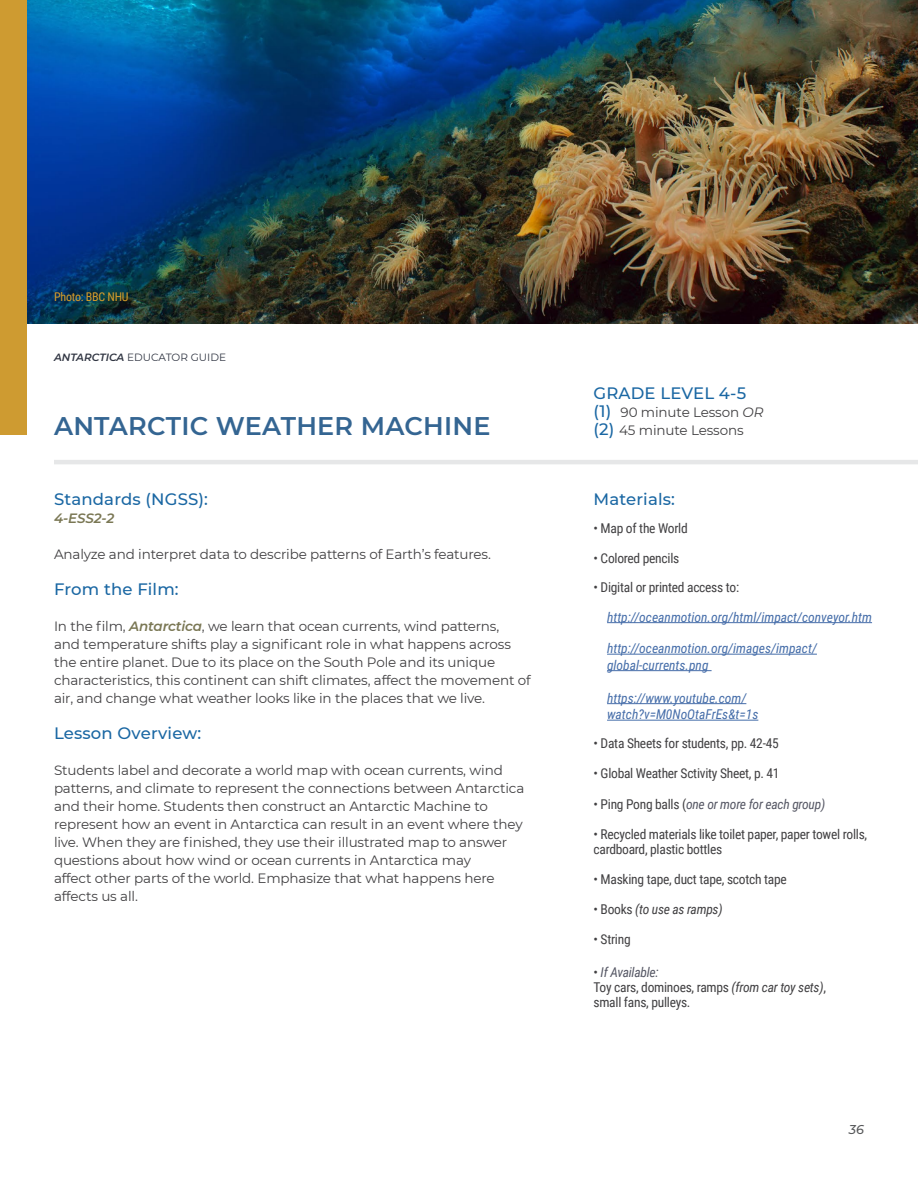
<style>
.page{position:relative;width:918px;height:1188px;background:#fff}
.page>*{position:absolute;margin:0;border:0;box-sizing:border-box;transform-origin:0 0}
.BodyCopy{font:600 25.5px "Montserrat";letter-spacing:.01em;color:#346592}
.BodyCopy-2{font:500 16.5px "Montserrat";letter-spacing:.01em;color:#1a67a3}
.GrayHead2{font:500 16.5px "Montserrat";letter-spacing:.01em;color:#1a67a3}
.BodyCopy-3{font:13.5px/18px "Montserrat";letter-spacing:-.01em;color:#414042}
.Paragraph_Style_2{font:13.5px/15px "Roboto Condensed";letter-spacing:-.02em;color:#414042}
.Questions{font:italic 13.5px/16.5px "Roboto Condensed";color:#456da9}
.BodyCopy-4{font:13.5px "Roboto Condensed";letter-spacing:-.02em;color:#414042}
.Paragraph_Style_2-2{font:italic 13.5px "Roboto Condensed";letter-spacing:-.02em;color:#555764}
.GrayHead2-2{font:13.5px/18px "Montserrat";letter-spacing:-.01em;color:#414042}
.Paragraph_Style_2-3{font:italic 13.5px "Roboto Condensed";letter-spacing:-.02em;color:#414042}
.BodyCopy-5{font:italic 600 13.5px "Montserrat";color:#7a7754}
.t1{font:italic 500 12.75px "Montserrat";color:#58595b}
.Questions-2{font:12px "Roboto Condensed";letter-spacing:-.02em;color:#da9f2a}
.t2{font:10.5px "Montserrat";color:#303542}
.s1{font-weight:600;font-style:italic}
.s2{font-weight:600;font-style:italic;color:#7a7754}
.s3{font-weight:500;font-size:16.5px;color:#1a67a3}
.s4{font-style:italic}
.s5{font-style:normal;color:#414042}
.s6{font-style:normal}
.s7{font-style:italic;color:#555764}
</style>
<div class="page">
<img style="left:27px;top:0;width:891px;height:324px">
<div style="left:0;top:0;width:27px;height:434px;background:#ce9b31"></div>
<hr style="left:54px;top:460px;width:864px;height:4px;background:#e6e7e8">
<hr style="left:607px;top:622px;width:265px;height:1px;background:#456da9">
<hr style="left:607px;top:654px;width:210px;height:1px;background:#456da9">
<hr style="left:607px;top:670px;width:105px;height:1px;background:#456da9">
<hr style="left:607px;top:703px;width:139px;height:1px;background:#456da9">
<hr style="left:607px;top:720px;width:151px;height:1px;background:#456da9">
<p class="Questions-2" style="left:54px;top:288px;width:76px">Photo: BBC NHU</p>
<p class="t2" style="left:54px;top:350px;width:174px"><span class="s1">ANTARCTICA</span> EDUCATOR GUIDE</p>
<p class="BodyCopy" style="left:54px;top:408px;width:438px">ANTARCTIC WEATHER MACHINE</p>
<p class="BodyCopy-2" style="left:54px;top:487px;width:156px">Standards (NGSS):</p>
<p class="BodyCopy-5" style="left:54px;top:508px;width:62px">4-ESS2-2</p>
<p class="BodyCopy-3" style="left:54px;top:544px;width:438px">Analyze and interpret data to describe patterns of Earth’s features.</p>
<p class="BodyCopy-2" style="left:54px;top:577px;width:126px">From the Film:</p>
<p class="BodyCopy-3" style="left:54px;top:616px;width:478px">In the film, <span class="s2">Antarctica</span>, we learn that ocean currents, wind patterns,<br>and temperature shifts play a significant role in what happens across the entire planet. Due to its place on the South Pole and its unique characteristics, this continent can shift climates, affect the movement of air, and change what weather looks like in the places that we live.</p>
<p class="BodyCopy-2" style="left:54px;top:721px;width:149px">Lesson Overview:</p>
<p class="BodyCopy-3" style="left:54px;top:760px;width:472px">Students label and decorate a world map with ocean currents, wind patterns, and climate to represent the connections between Antarctica and their home. Students then construct an Antarctic Machine to represent how an event in Antarctica can result in an event where they live. When they are finished, they use their illustrated map to answer questions about how wind or ocean currents in Antarctica may<br>affect other parts of the world. Emphasize that what happens here affects us all.</p>
<p class="GrayHead2" style="left:594px;top:381px;width:154px">GRADE LEVEL 4-5</p>
<p class="GrayHead2-2" style="left:594px;top:402px;width:171px"><span class="s3">(1)</span> 90 minute Lesson <span class="s4">OR </span><span class="s3">(2)</span> 45 minute Lessons</p>
<p class="BodyCopy-2" style="left:594px;top:487px;width:83px">Materials:</p>
<p class="BodyCopy-4" style="left:594px;top:519px;width:96px">• Map of the World</p>
<p class="BodyCopy-4" style="left:594px;top:549px;width:87px">• Colored pencils</p>
<p class="BodyCopy-4" style="left:594px;top:577px;width:147px">• Digital or printed access to:</p>
<p class="Questions" style="left:607px;top:608px;width:267px">http://oceanmotion.org/html/impact/conveyor.htm</p>
<p class="Questions" style="left:607px;top:640px;width:211px">http://oceanmotion.org/images/impact/ global-currents.png</p>
<p class="Questions" style="left:607px;top:689px;width:153px">https://www.youtube.com/ watch?v=M0NoOtaFrEs&amp;t=1s</p>
<p class="BodyCopy-4" style="left:594px;top:733px;width:187px">• Data Sheets for students, pp. 42-45</p>
<p class="BodyCopy-4" style="left:594px;top:763px;width:188px">• Global Weather Sctivity Sheet, p. 41</p>
<p class="Paragraph_Style_2-2" style="left:594px;top:795px;width:233px"><span class="s5">• Ping Pong balls (</span>one or more for each group)</p>
<p class="Paragraph_Style_2" style="left:594px;top:826px;width:275px">• Recycled materials like toilet paper, paper towel rolls, cardboard, plastic bottles</p>
<p class="Paragraph_Style_2" style="left:594px;top:871px;width:195px">• Masking tape, duct tape, scotch tape</p>
<p class="Paragraph_Style_2-3" style="left:594px;top:900px;width:131px"><span class="s6">• Books</span> (to use as ramps)</p>
<p class="Paragraph_Style_2" style="left:594px;top:931px;width:39px">• String</p>
<p class="Paragraph_Style_2" style="left:594px;top:964px;width:234px">• <span class="s7">If Available:<br></span>Toy cars, dominoes, ramps <span class="s4">(from car toy sets)</span>, small fans, pulleys.</p>
<p class="t1" style="left:849px;top:1121px;width:17px">36</p>
</div>
